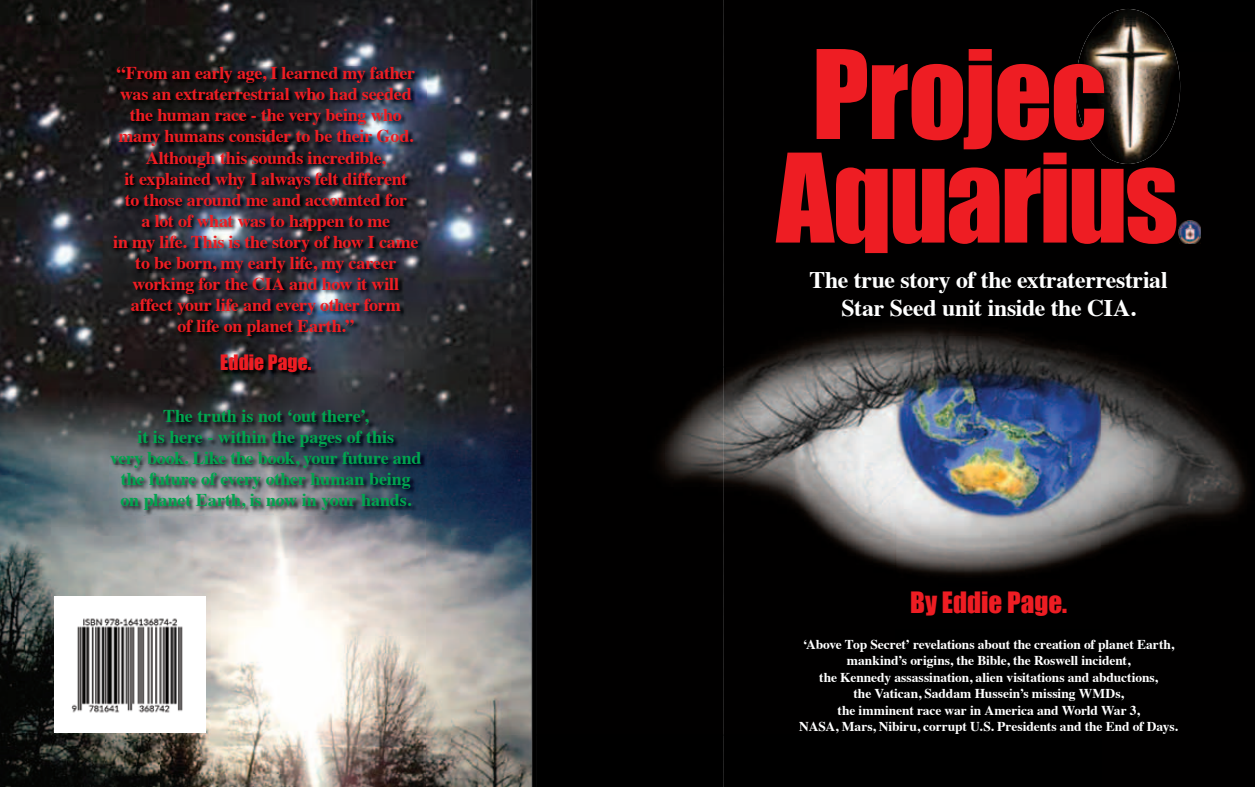
<style>
.page{position:relative;width:1255px;height:787px;background:#fff}
.page>*{position:absolute;margin:0;border:0;box-sizing:border-box;transform-origin:0 0}
.t1{font:113.7px/103.5px "Impact";letter-spacing:-.02em;color:#ee1d23;text-align:center}
.t2{font:27px "Impact";color:#ee1d23}
.t3{font:700 23.7px/27.8px "Times";letter-spacing:-.015em;color:#fff;text-align:center}
.t4{font:19.5px "Impact";letter-spacing:.005em;color:#ee1d23}
.t5{font:700 18px/21px "Times";letter-spacing:-.015em;color:#ee1d23;text-align:center}
.t6{font:700 18px/21px "Times";letter-spacing:-.01em;color:#00a54f;text-align:center}
.t7{font:700 13.5px/16.5px "Times";letter-spacing:-.005em;color:#fff;text-align:center}
</style>
<div class="page">
<img style="left:0;top:0;width:159px;height:629px">
<img style="left:159px;top:0;width:372px;height:104px">
<img style="left:426px;top:104px;width:105px;height:683px">
<img style="left:159px;top:515px;width:267px;height:272px">
<img style="left:0;top:629px;width:106px;height:158px">
<img style="left:106px;top:733px;width:54px;height:54px">
<div style="left:54px;top:596px;width:151px;height:137px;background:#fff"></div>
<img style="left:71px;top:618px;width:112px;height:95px">
<img style="left:110px;top:66px;width:316px;height:449px">
<img style="left:536px;top:0;width:564px;height:787px">
<div style="left:1100px;top:0;width:154px;height:52px;background:#000"></div>
<img style="left:1152px;top:52px;width:102px;height:735px">
<img style="left:1100px;top:164px;width:52px;height:623px">
<svg style="left:531px;top:0;width:2px;height:787px;background:#2f3032"></svg>
<svg style="left:723px;top:0;width:1px;height:787px"></svg>
<img style="left:1075px;top:9px;width:105px;height:155px">
<img style="left:1177px;top:220px;width:23px;height:24px">
<p class="t5" style="left:113px;top:61px;width:307px">“From an early age, I learned my father was an extraterrestrial who had seeded the human race - the very being who many humans consider to be their God.<br>Although this sounds incredible,<br>it explained why I always felt different<br>to those around me and accounted for<br>a lot of what was to happen to me<br>in my life. This is the story of how I came to be born, my early life, my career working for the CIA and how it will affect your life and every other form<br>of life on planet Earth.”</p>
<p class="t4" style="left:220px;top:347px;width:93px">Eddie Page.</p>
<p class="t6" style="left:110px;top:403px;width:313px">The truth is not ‘out there’,<br>it is here - within the pages of this<br>very book. Like the book, your future and the future of every other human being on planet Earth, is now in your hands.</p>
<h1 class="t1" style="left:776px;top:40px;width:403px">Projec<br>Aquarius</h1>
<h3 class="t3" style="left:809px;top:263px;width:359px">The true story of the extraterrestrial<br>Star Seed unit inside the CIA.</h3>
<h2 class="t2" style="left:910px;top:581px;width:158px">By Eddie Page.</h2>
<p class="t7" style="left:799px;top:634px;width:380px">‘Above Top Secret’ revelations about the creation of planet Earth, mankind’s origins, the Bible, the Roswell incident,<br>the Kennedy assassination, alien visitations and abductions,<br>the Vatican, Saddam Hussein’s missing WMDs,<br>the imminent race war in America and World War 3,<br>NASA, Mars, Nibiru, corrupt U.S. Presidents and the End of Days.</p>
</div>
